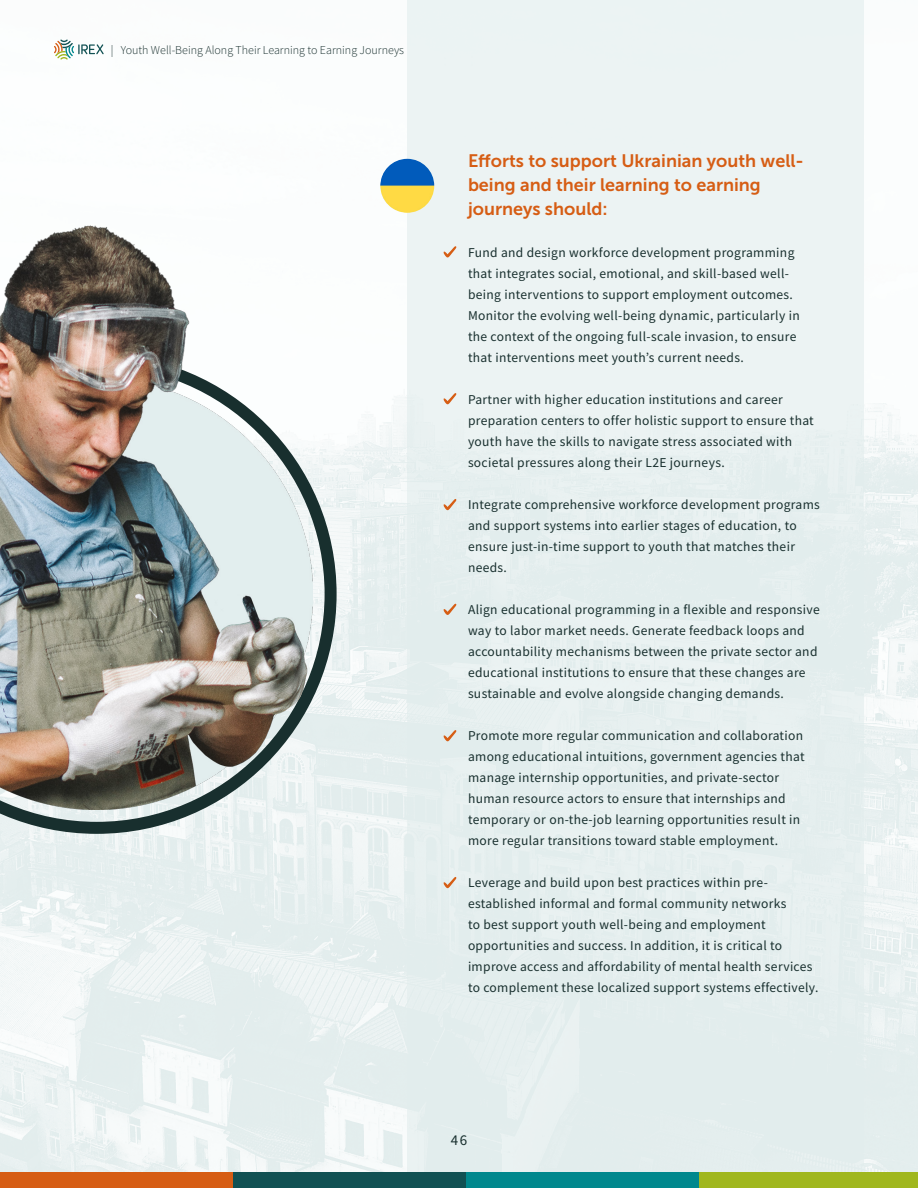
<style>
.page{position:relative;width:918px;height:1188px;background:#fff}
.page>*{position:absolute;margin:0;border:0;box-sizing:border-box;transform-origin:0 0}
.t1{font:18px/24px "Museo Sans 700";color:#d65d14}
.t2{font:15px "Source Sans Pro";color:#182f2e}
.t3{font:13.5px/21px "Source Sans Pro";letter-spacing:.025em;color:#182f2e}
.t4{font:300 12px "Source Sans Pro";color:#182f2e}
</style>
<div class="page">
<img style="left:0;top:158px;width:918px;height:1014px">
<div style="left:407px;top:0;width:457px;height:1188px;background:#e2eded"></div>
<svg style="left:0;top:354px;width:337px;height:480px"></svg>
<img style="left:0;top:162px;width:313px;height:648px">
<img style="left:380px;top:159px;width:54px;height:54px;border-radius:27px">
<svg style="left:444px;top:246px;width:13px;height:12px"></svg>
<svg style="left:444px;top:393px;width:13px;height:11px"></svg>
<svg style="left:444px;top:499px;width:13px;height:11px"></svg>
<svg style="left:444px;top:603px;width:13px;height:12px"></svg>
<svg style="left:444px;top:730px;width:13px;height:11px"></svg>
<svg style="left:444px;top:877px;width:13px;height:11px"></svg>
<div style="left:0;top:1172px;width:233px;height:16px;background:#d65d14"></div>
<div style="left:233px;top:1172px;width:233px;height:16px;background:#115153"></div>
<div style="left:466px;top:1172px;width:233px;height:16px;background:#00888d"></div>
<div style="left:699px;top:1172px;width:219px;height:16px;background:#a0b71e"></div>
<svg style="left:54px;top:39px;width:50px;height:21px"></svg>
<p class="t4" style="left:111px;top:43px;width:295px">| Youth Well-Being Along Their Learning to Earning Journeys</p>
<h1 class="t1" style="left:468px;top:149px;width:337px">Efforts to support Ukrainian youth well&shy;being and their learning to earning journeys should:</h1>
<p class="t3" style="left:468px;top:242px;width:333px">Fund and design workforce development programming that integrates social, emotional, and skill-based well&shy;being interventions to support employment outcomes.<br>Monitor the evolving well-being dynamic, particularly in the context of the ongoing full-scale invasion, to ensure that interventions meet youth’s current needs.</p>
<p class="t3" style="left:468px;top:389px;width:347px">Partner with higher education institutions and career preparation centers to offer holistic support to ensure that youth have the skills to navigate stress associated with societal pressures along their L2E journeys.</p>
<p class="t3" style="left:468px;top:494px;width:353px">Integrate comprehensive workforce development programs and support systems into earlier stages of education, to ensure just-in-time support to youth that matches their needs.</p>
<p class="t3" style="left:468px;top:599px;width:353px">Align educational programming in a flexible and responsive way to labor market needs. Generate feedback loops and accountability mechanisms between the private sector and educational institutions to ensure that these changes are sustainable and evolve alongside changing demands.</p>
<p class="t3" style="left:468px;top:725px;width:338px">Promote more regular communication and collaboration among educational intuitions, government agencies that manage internship opportunities, and private-sector human resource actors to ensure that internships and temporary or on-the-job learning opportunities result in more regular transitions toward stable employment.</p>
<p class="t3" style="left:468px;top:872px;width:352px">Leverage and build upon best practices within pre&shy;established informal and formal community networks<br>to best support youth well-being and employment opportunities and success. In addition, it is critical to improve access and affordability of mental health services to complement these localized support systems effectively.</p>
<p class="t2" style="left:451px;top:1131px;width:18px">46</p>
</div>
